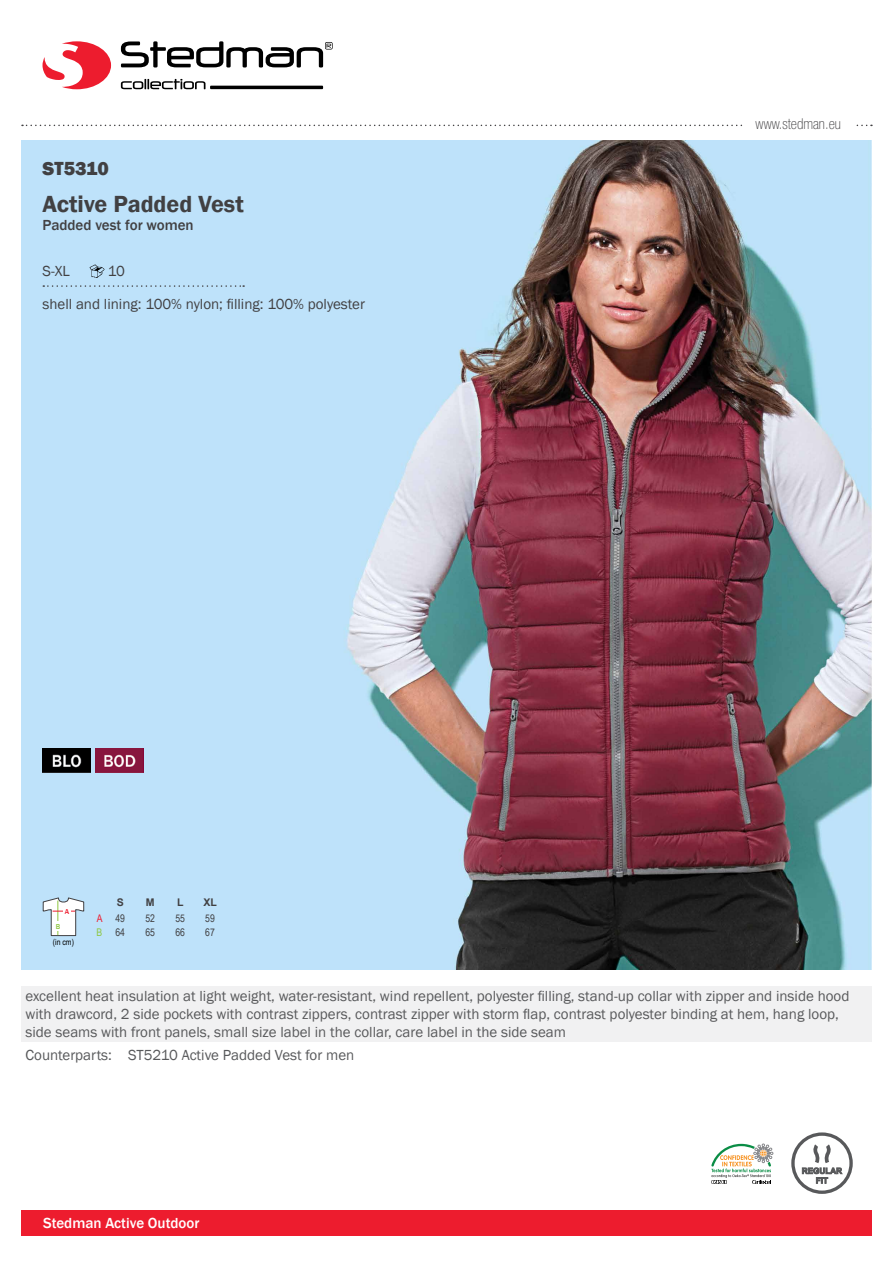
<style>
.page{position:relative;width:893px;height:1263px;background:#fff}
.page>*{position:absolute;margin:0;border:0;box-sizing:border-box;transform-origin:0 0}
.t1{font:600 24px "Franklin Gothic";color:#414042}
.t2{font:800 19.5px "Franklin Gothic";color:#414042}
.t3{font:15px/18px "Franklin Gothic";color:#58595b}
.t4{font:15px "Franklin Gothic";color:#414042}
.t5{font:500 15px "Franklin Gothic";color:#fff}
.t6{font:500 15px "Franklin Gothic";color:#414042}
.t7{font:100 condensed 15px "Helvetica Neue";color:#414042}
.t8{font:10.5px "Arial Narrow";color:#414042}
.t9{font:700 10.5px "Arial";color:#414042}
.t10{font:10.5px "Arial Narrow";color:#8dc63f}
.t11{font:8.4px "Arial Narrow";color:#000}
.t12{font:500 7.35px "Franklin Gothic";color:#8dc63f}
.t13{font:500 7.35px "Franklin Gothic";color:#ed1c2e}
.s1{color:#ed1c2e}
</style>
<div class="page">
<img style="left:21px;top:140px;width:851px;height:829px">
<svg style="left:22px;top:125px;width:850px;height:1px"></svg>
<div style="left:21px;top:986px;width:851px;height:55px;background:#f1f1f2"></div>
<img style="left:89px;top:265px;width:16px;height:12px">
<div style="left:21px;top:1210px;width:851px;height:25px;background:#ed1c2e"></div>
<div style="left:743px;top:117px;width:111px;height:12px;background:#fff"></div>
<svg style="left:711px;top:1143px;width:62px;height:40px"></svg>
<svg style="left:793px;top:1134px;width:58px;height:58px"></svg>
<div style="left:791px;top:1132px;width:62px;height:62px;border:3px solid #58595b;border-radius:50%"></div>
<svg style="left:802px;top:1142px;width:40px;height:41px"></svg>
<svg style="left:121px;top:41px;width:212px;height:27px"></svg>
<svg style="left:121px;top:79px;width:202px;height:10px"></svg>
<svg style="left:43px;top:41px;width:68px;height:48px"></svg>
<img style="left:43px;top:748px;width:48px;height:24px">
<img style="left:95px;top:748px;width:49px;height:24px">
<svg style="left:43px;top:897px;width:41px;height:39px"></svg>
<div style="left:63px;top:905px;width:8px;height:12px;background:#fff"></div>
<svg style="left:43px;top:285px;width:201px;height:2px"></svg>
<h2 class="t2" style="left:43px;top:156px;width:68px">ST5310</h2>
<h1 class="t1" style="left:43px;top:189px;width:203px">Active Padded Vest</h1>
<p class="t6" style="left:43px;top:215px;width:153px">Padded vest for women</p>
<p class="t4" style="left:43px;top:262px;width:29px">S-XL</p>
<p class="t4" style="left:108px;top:262px;width:19px">10</p>
<p class="t4" style="left:43px;top:294px;width:324px">shell and lining: 100% nylon; filling: 100% polyester</p>
<p class="t13" style="left:65px;top:907px;width:6px">A</p>
<p class="t12" style="left:56px;top:922px;width:6px">B</p>
<p class="t11" style="left:53px;top:936px;width:23px">(in cm)</p>
<p class="t9" style="left:117px;top:895px;width:9px">S</p>
<p class="t9" style="left:146px;top:895px;width:10px">M</p>
<p class="t9" style="left:177px;top:895px;width:8px">L</p>
<p class="t9" style="left:203px;top:895px;width:15px">XL</p>
<p class="t8" style="left:97px;top:911px;width:30px"><span class="s1">A</span> 49</p>
<p class="t8" style="left:145px;top:911px;width:11px">52</p>
<p class="t8" style="left:175px;top:911px;width:11px">55</p>
<p class="t8" style="left:205px;top:911px;width:11px">59</p>
<p class="t10" style="left:96px;top:924px;width:7px">B</p>
<p class="t8" style="left:116px;top:924px;width:11px">64</p>
<p class="t8" style="left:145px;top:924px;width:11px">65</p>
<p class="t8" style="left:175px;top:924px;width:11px">66</p>
<p class="t8" style="left:205px;top:924px;width:11px">67</p>
<p class="t7" style="left:756px;top:116px;width:87px">www.stedman.eu</p>
<p class="t3" style="left:26px;top:987px;width:825px">excellent heat insulation at light weight, water-resistant, wind repellent, polyester filling, stand-up collar with zipper and inside hood with drawcord, 2 side pockets with contrast zippers, contrast zipper with storm flap, contrast polyester binding at hem, hang loop, side seams with front panels, small size label in the collar, care label in the side seam</p>
<p class="t3" style="left:26px;top:1047px;width:330px">Counterparts: ST5210 Active Padded Vest for men</p>
<p class="t5" style="left:43px;top:1214px;width:158px">Stedman Active Outdoor</p>
</div>
